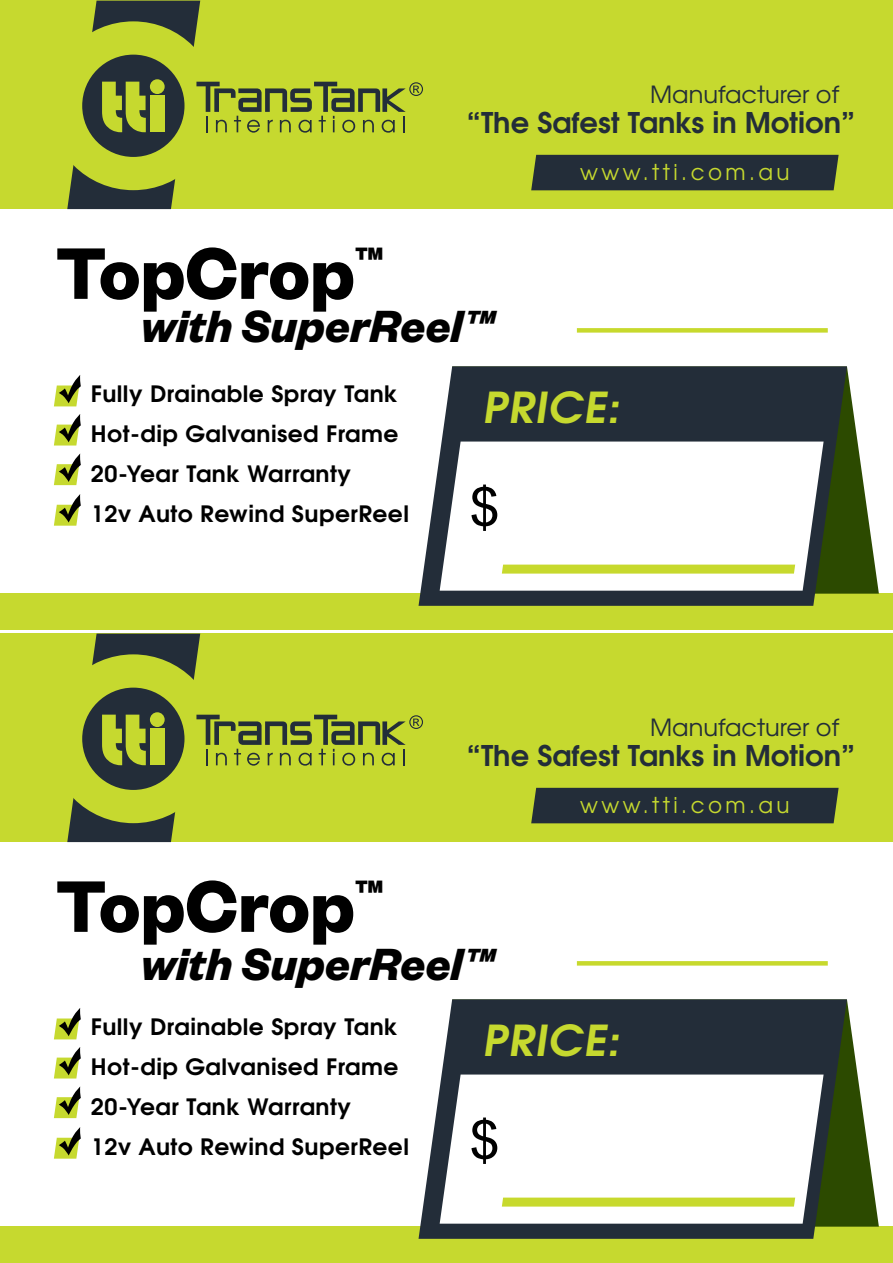
<style>
.page{position:relative;width:893px;height:1263px;background:#fff}
.page>*{position:absolute;margin:0;border:0;box-sizing:border-box;transform-origin:0 0}
.t1{font:700 80.1px "Founders Grotesk";color:#000}
.t2{font:52.35px "Arial";color:#000;scale:1.04 1}
.t3{font:italic 700 49.5px "Founders Grotesk";color:#000}
.t4{font:700 42.45px "Te X Gyre Adventor";color:#c6d92f;scale:1.04 1}
.t5{font:700 28.5px "Te X Gyre Adventor";color:#232d39}
.t6{font:23.55px "Te X Gyre Adventor";color:#232d39}
.t7{font:700 22.5px/39.9px "Te X Gyre Adventor";letter-spacing:.02em;color:#000;scale:1.04 1}
.t8{font:21.9px "Te X Gyre Adventor";letter-spacing:.16em;color:#c6d92f}
</style>
<div class="page">
<div style="left:0;top:1px;width:893px;height:208px;background:#c6d92f"></div>
<div style="left:0;top:594px;width:893px;height:36px;background:#c6d92f"></div>
<svg style="left:67px;top:1px;width:356px;height:208px"></svg>
<div style="left:531px;top:155px;width:308px;height:35px;background:#232d39"></div>
<div style="left:577px;top:328px;width:251px;height:5px;background:#c7d92d"></div>
<svg style="left:54px;top:375px;width:27px;height:31px"></svg>
<svg style="left:54px;top:414px;width:27px;height:31px"></svg>
<svg style="left:54px;top:453px;width:27px;height:32px"></svg>
<svg style="left:54px;top:494px;width:27px;height:32px"></svg>
<svg style="left:847px;top:367px;width:32px;height:227px"></svg>
<svg style="left:419px;top:366px;width:428px;height:240px;fill:#232d39"></svg>
<svg style="left:440px;top:442px;width:384px;height:149px"></svg>
<div style="left:502px;top:565px;width:293px;height:9px;background:#c7d92d"></div>
<div style="left:0;top:634px;width:893px;height:208px;background:#c6d92f"></div>
<div style="left:0;top:1226px;width:893px;height:37px;background:#c6d92f"></div>
<svg style="left:67px;top:634px;width:356px;height:208px"></svg>
<div style="left:531px;top:788px;width:308px;height:35px;background:#232d39"></div>
<svg style="left:577px;top:961px;width:251px;height:4px"></svg>
<svg style="left:54px;top:1008px;width:27px;height:31px"></svg>
<svg style="left:54px;top:1047px;width:27px;height:31px"></svg>
<svg style="left:54px;top:1086px;width:27px;height:32px"></svg>
<svg style="left:54px;top:1127px;width:27px;height:32px"></svg>
<svg style="left:847px;top:1000px;width:32px;height:226px"></svg>
<svg style="left:419px;top:999px;width:428px;height:240px;fill:#232d39"></svg>
<svg style="left:440px;top:1074px;width:384px;height:150px"></svg>
<div style="left:502px;top:1197px;width:293px;height:9px;background:#c7d92d"></div>
<p class="t6" style="left:650px;top:76px;width:191px">Manufacturer of</p>
<p class="t5" style="left:467px;top:98px;width:390px">“The Safest Tanks in Motion”</p>
<h1 class="t1" style="left:55px;top:222px;width:332px">TopCrop<sup>™</sup></h1>
<h3 class="t3" style="left:141px;top:295px;width:357px">with SuperReel™</h3>
<p class="t8" style="left:580px;top:155px;width:211px">www.tti.com.au</p>
<p class="t7" style="left:91px;top:372px;width:307px">Fully Drainable Spray Tank<br>Hot-dip Galvanised Frame<br>20-Year Tank Warranty<br>12v Auto Rewind SuperReel</p>
<h3 class="t4" style="left:482px;top:370px;width:142px">PRICE:</h3>
<h2 class="t2" style="left:470px;top:471px;width:31px">$</h2>
<p class="t6" style="left:650px;top:709px;width:191px">Manufacturer of</p>
<p class="t5" style="left:467px;top:731px;width:390px">“The Safest Tanks in Motion”</p>
<h1 class="t1" style="left:55px;top:855px;width:332px">TopCrop<sup>™</sup></h1>
<h3 class="t3" style="left:141px;top:932px;width:357px">with SuperReel™</h3>
<p class="t8" style="left:580px;top:787px;width:211px">www.tti.com.au</p>
<p class="t7" style="left:91px;top:1005px;width:307px">Fully Drainable Spray Tank<br>Hot-dip Galvanised Frame<br>20-Year Tank Warranty<br>12v Auto Rewind SuperReel</p>
<h3 class="t4" style="left:482px;top:1003px;width:142px">PRICE:</h3>
<h2 class="t2" style="left:470px;top:1104px;width:31px">$</h2>
</div>
